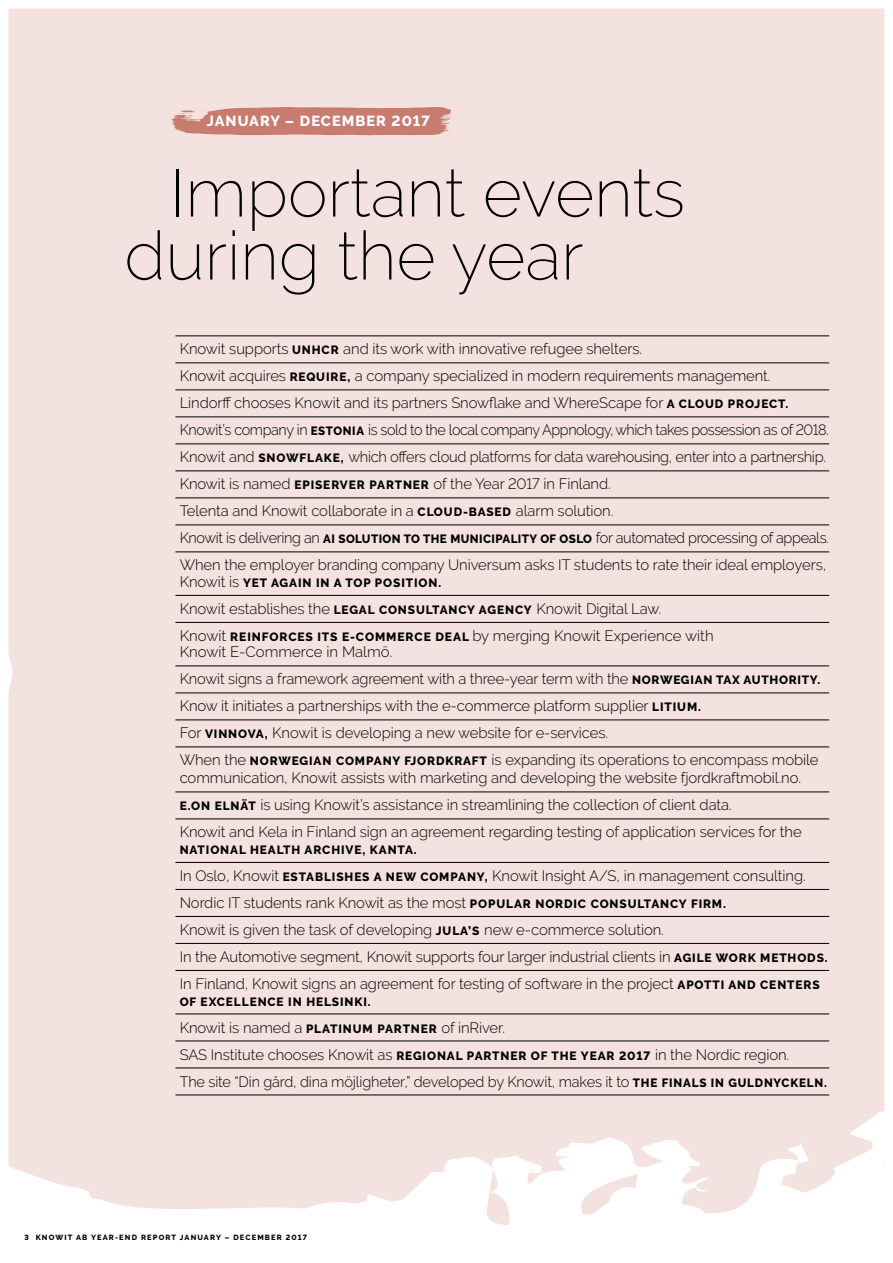
<style>
.page{position:relative;width:893px;height:1263px;background:#fff}
.page>*{position:absolute;margin:0;border:0;box-sizing:border-box;transform-origin:0 0}
.t1{font:200 67.5px/63px "Raleway";color:#000}
.t2{font:300 15px/27px "Raleway";letter-spacing:-.005em;color:#000}
.t3{font:800 14.55px "Raleway";letter-spacing:.075em;color:#fff}
.t4{font:800 12px "Raleway";letter-spacing:.075em;color:#000}
.t5{font:800 7.5px "Raleway";letter-spacing:.15em;color:#000}
.s1{font-weight:800;font-size:12px}
.s2{font-weight:300;font-size:15px}
</style>
<div class="page">
<div style="left:10px;top:10px;width:873px;height:1215px;background:#f3e2df"></div>
<div style="left:0;top:0;width:893px;height:1263px;border:9px solid #fff"></div>
<hr style="left:175px;top:336px;width:654px;height:1px;background:#000">
<hr style="left:175px;top:363px;width:654px;height:1px;background:#000">
<hr style="left:175px;top:390px;width:654px;height:1px;background:#000">
<hr style="left:175px;top:417px;width:654px;height:1px;background:#000">
<hr style="left:175px;top:444px;width:654px;height:1px;background:#000">
<hr style="left:175px;top:471px;width:654px;height:1px;background:#000">
<hr style="left:175px;top:498px;width:654px;height:1px;background:#000">
<hr style="left:175px;top:525px;width:654px;height:1px;background:#000">
<hr style="left:175px;top:552px;width:654px;height:1px;background:#000">
<hr style="left:175px;top:595px;width:654px;height:1px;background:#000">
<hr style="left:175px;top:622px;width:654px;height:1px;background:#000">
<hr style="left:175px;top:666px;width:654px;height:1px;background:#000">
<hr style="left:175px;top:693px;width:654px;height:1px;background:#000">
<hr style="left:175px;top:720px;width:654px;height:1px;background:#000">
<hr style="left:175px;top:747px;width:654px;height:1px;background:#000">
<hr style="left:175px;top:792px;width:654px;height:1px;background:#000">
<hr style="left:175px;top:819px;width:654px;height:1px;background:#000">
<hr style="left:175px;top:862px;width:654px;height:1px;background:#000">
<hr style="left:175px;top:889px;width:654px;height:1px;background:#000">
<hr style="left:175px;top:916px;width:654px;height:1px;background:#000">
<hr style="left:175px;top:943px;width:654px;height:1px;background:#000">
<hr style="left:175px;top:970px;width:654px;height:1px;background:#000">
<hr style="left:175px;top:1014px;width:654px;height:1px;background:#000">
<hr style="left:175px;top:1041px;width:654px;height:1px;background:#000">
<hr style="left:175px;top:1068px;width:654px;height:1px;background:#000">
<hr style="left:175px;top:1095px;width:654px;height:1px;background:#000">
<svg style="left:171px;top:107px;width:281px;height:28px;background:#cc877c"></svg>
<p class="t3" style="left:207px;top:113px;width:225px">JANUARY – DECEMBER 2017</p>
<h1 class="t1" style="left:124px;top:161px;width:562px;text-indent:46px">Important events during the year</h1>
<p class="t2" style="left:180px;top:336px;width:651px">Knowit supports <span class="s1">UNHCR</span> and its work with innovative refugee shelters.<br>Knowit acquires <span class="s1">REQUIRE,</span> a company specialized in modern requirements management.<br>Lindorff chooses Knowit and its partners Snowflake and WhereScape for <span class="s1">A CLOUD PROJECT.<br></span>Knowit’s company in <span class="s1">ESTONIA</span> is sold to the local company Appnology, which takes possession as of 2018.<br>Knowit and <span class="s1">SNOWFLAKE,</span> which offers cloud platforms for data warehousing, enter into a partnership.<br>Knowit is named <span class="s1">EPISERVER PARTNER</span> of the Year 2017 in Finland.<br>Telenta and Knowit collaborate in a <span class="s1">CLOUD-BASED</span> alarm solution.<br>Knowit is delivering an <span class="s1">AI SOLUTION TO THE MUNICIPALITY OF OSLO</span> for automated processing of appeals.<br>When the employer branding company Universum asks IT students to rate their ideal employers,</p>
<p class="t4" style="left:180px;top:576px;width:263px"><span class="s2">Knowit is</span> YET AGAIN IN A TOP POSITION.</p>
<p class="t2" style="left:180px;top:595px;width:535px">Knowit establishes the <span class="s1">LEGAL CONSULTANCY AGENCY</span> Knowit Digital Law.<br>Knowit <span class="s1">REINFORCES ITS E-COMMERCE DEAL</span> by merging Knowit Experience with</p>
<p class="t2" style="left:180px;top:639px;width:642px">Knowit E-Commerce in Malmö.<br>Knowit signs a framework agreement with a three-year term with the <span class="s1">NORWEGIAN TAX AUTHORITY.<br></span>Know it initiates a partnerships with the e-commerce platform supplier <span class="s1">LITIUM.<br></span>For <span class="s1">VINNOVA,</span> Knowit is developing a new website for e-services.<br>When the <span class="s1">NORWEGIAN COMPANY FJORDKRAFT</span> is expanding its operations to encompass mobile</p>
<p class="t2" style="left:180px;top:765px;width:623px">communication, Knowit assists with marketing and developing the website fjordkraftmobil.no.<br><span class="s1">E.ON ELNÄT</span> is using Knowit’s assistance in streamlining the collection of client data.<br>Knowit and Kela in Finland sign an agreement regarding testing of application services for the</p>
<p class="t4" style="left:180px;top:843px;width:239px">NATIONAL HEALTH ARCHIVE, KANTA.</p>
<p class="t2" style="left:180px;top:862px;width:650px">In Oslo, Knowit <span class="s1">ESTABLISHES A NEW COMPANY,</span> Knowit Insight A/S, in management consulting.<br>Nordic IT students rank Knowit as the most <span class="s1">POPULAR NORDIC CONSULTANCY FIRM.<br></span>Knowit is given the task of developing <span class="s1">JULA’S</span> new e-commerce solution.<br>In the Automotive segment, Knowit supports four larger industrial clients in <span class="s1">AGILE WORK METHODS.<br></span>In Finland, Knowit signs an agreement for testing of software in the project <span class="s1">APOTTI AND CENTERS</span></p>
<p class="t4" style="left:180px;top:994px;width:193px">OF EXCELLENCE IN HELSINKI.</p>
<p class="t2" style="left:180px;top:1014px;width:649px">Knowit is named a <span class="s1">PLATINUM PARTNER</span> of inRiver.<br>SAS Institute chooses Knowit as <span class="s1">REGIONAL PARTNER OF THE YEAR 2017</span> in the Nordic region.<br>The site “Din gård, dina möjligheter,” developed by Knowit, makes it to <span class="s1">THE FINALS IN GULDNYCKELN.</span></p>
<p class="t5" style="left:24px;top:1232px;width:284px">3 KNOWIT AB YEAR-END REPORT JANUARY – DECEMBER 2017</p>
</div>
